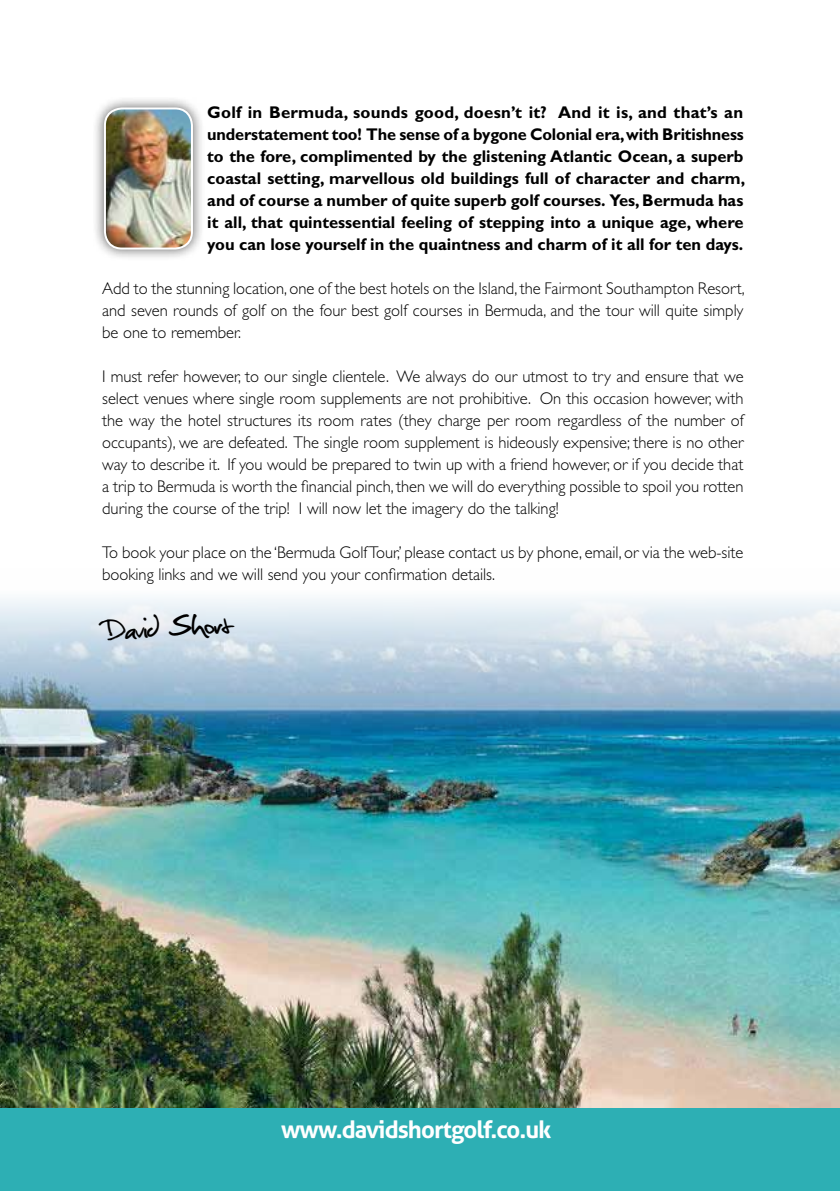
<style>
.page{position:relative;width:840px;height:1191px;background:#fff}
.page>*{position:absolute;margin:0;border:0;box-sizing:border-box;transform-origin:0 0}
.t1{font:39.2px "Christopherhand";color:#000}
.t2{font:700 24px "Aller";letter-spacing:-.04em;color:#fff}
.t3{font:300 17px/22px "Gill Sans Std";color:#000;text-align:justify}
.t4{font:700 17px/22px "Gill Sans Std";color:#000}
</style>
<div class="page">
<img style="left:0;top:598px;width:839px;height:510px">
<div style="left:92px;top:95px;width:113px;height:167px;background:#000;opacity:.65"></div>
<img style="left:105px;top:108px;width:87px;height:140px">
<div style="left:104px;top:107px;width:89px;height:142px;border:2px solid #fff;border-radius:17px"></div>
<div style="left:0;top:1108px;width:839px;height:83px;background:#2dafb4"></div>
<p class="t4" style="left:207px;top:101px;width:539px">Golf in Bermuda, sounds good, doesn’t it? And it is, and that’s an understatement too! The sense of a bygone Colonial era, with Britishness to the fore, complimented by the glistening Atlantic Ocean, a superb coastal setting, marvellous old buildings full of character and charm, and of course a number of quite superb golf courses. Yes, Bermuda has it all, that quintessential feeling of stepping into a unique age, where you can lose yourself in the quaintness and charm of it all for ten days.</p>
<p class="t3" style="left:102px;top:277px;width:643px">Add to the stunning location, one of the best hotels on the Island, the Fairmont Southampton Resort, and seven rounds of golf on the four best golf courses in Bermuda, and the tour will quite simply be one to remember.</p>
<p class="t3" style="left:102px;top:365px;width:642px">I must refer however, to our single clientele. We always do our utmost to try and ensure that we select venues where single room supplements are not prohibitive. On this occasion however, with the way the hotel structures its room rates (they charge per room regardless of the number of occupants), we are defeated. The single room supplement is hideously expensive; there is no other way to describe it. If you would be prepared to twin up with a friend however, or if you decide that a trip to Bermuda is worth the financial pinch, then we will do everything possible to spoil you rotten during the course of the trip! I will now let the imagery do the talking!</p>
<p class="t3" style="left:102px;top:541px;width:642px">To book your place on the ‘Bermuda Golf Tour,’ please contact us by phone, email, or via the web-site booking links and we will send you your confirmation details.</p>
<h1 class="t1" style="left:104px;top:613px;width:131px;rotate:-3deg">David Short</h1>
<h2 class="t2" style="left:281px;top:1114px;width:271px">www.davidshortgolf.co.uk</h2>
</div>
